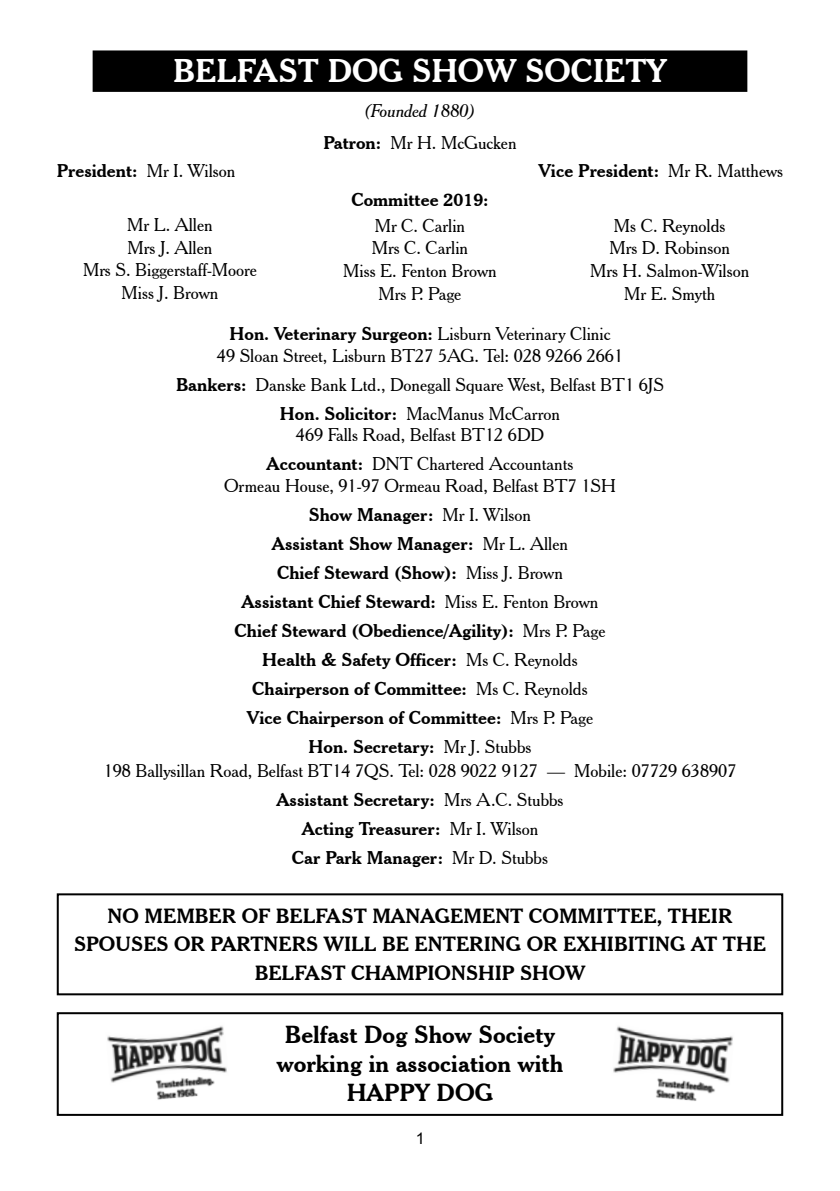
<style>
.page{position:relative;width:840px;height:1191px;background:#fff}
.page>*{position:absolute;margin:0;border:0;box-sizing:border-box;transform-origin:0 0}
.t1{font:700 32px "Cheltenham BT";color:#fff}
.t2{font:700 24px/28.8px "Cheltenham BT";color:#000;text-align:center}
.t3{font:700 20px/28px "Cheltenham BT";color:#000;text-align:center}
.t4{font:18px/22.8px "Cheltenham BT";color:#000;text-align:center}
.t5{font:700 18px/29px "Cheltenham BT";color:#000;text-align:center}
.t6{font:italic 18px/31.4px "Cheltenham BT";color:#000;text-align:center}
.t7{font:16px "Arial";color:#000}
.s1{font-weight:700;font-style:normal}
.s2{font-style:normal}
.s3{font-weight:400}
.s4{font-weight:700}
</style>
<div class="page">
<div style="left:94px;top:51px;width:652px;height:40px;background:#000"></div>
<div style="left:93px;top:50px;width:654px;height:42px;border:2px solid #000"></div>
<div style="left:57px;top:1012px;width:725px;height:103px;border:2px solid #000"></div>
<div style="left:57px;top:893px;width:725px;height:102px;border:2px solid #000"></div>
<img style="left:107px;top:1026px;width:120px;height:74px">
<img style="left:613px;top:1026px;width:120px;height:75px">
<h1 class="t1" style="left:173px;top:51px;width:494px">BELFAST DOG SHOW SOCIETY</h1>
<p class="t6" style="left:323px;top:95px;width:194px">(Founded 1880)<br><span class="s1">Patron:</span> <span class="s2">Mr H. McGucken</span></p>
<p class="t5" style="left:57px;top:156px;width:180px">President: <span class="s3">Mr I. Wilson</span></p>
<p class="t5" style="left:538px;top:156px;width:246px">Vice President: <span class="s3">Mr R. Matthews</span></p>
<p class="t5" style="left:351px;top:184px;width:139px">Committee 2019:</p>
<p class="t4" style="left:83px;top:213px;width:175px">Mr L. Allen<br>Mrs J. Allen<br>Mrs S. Biggerstaff-Moore<br>Miss J. Brown</p>
<p class="t4" style="left:343px;top:214px;width:155px">Mr C. Carlin<br>Mrs C. Carlin<br>Miss E. Fenton Brown<br>Mrs P. Page</p>
<p class="t4" style="left:589px;top:214px;width:161px">Ms C. Reynolds<br>Mrs D. Robinson<br>Mrs H. Salmon-Wilson<br>Mr E. Smyth</p>
<p class="t4" style="left:217px;top:323px;width:407px;line-height:21.6px"><span class="s4">Hon. Veterinary Surgeon:</span> Lisburn Veterinary Clinic<br>49 Sloan Street, Lisburn BT27 5AG. Tel: 028 9266 2661</p>
<p class="t4" style="left:176px;top:369px;width:489px;line-height:29px"><span class="s4">Bankers:</span> Danske Bank Ltd., Donegall Square West, Belfast BT1 6JS<br><span class="s4">Hon. Solicitor:</span> MacManus McCarron</p>
<p class="t4" style="left:266px;top:420px;width:308px;line-height:29px">469 Falls Road, Belfast BT12 6DD<br><span class="s4">Accountant:</span> DNT Chartered Accountants</p>
<p class="t5" style="left:224px;top:470px;width:393px"><span class="s3">Ormeau House, 91-97 Ormeau Road, Belfast BT7 1SH </span>Show Manager: <span class="s3">Mr I. Wilson<br></span>Assistant Show Manager: <span class="s3">Mr L. Allen<br></span>Chief Steward (Show): <span class="s3">Miss J. Brown<br></span>Assistant Chief Steward: <span class="s3">Miss E. Fenton Brown </span>Chief Steward (Obedience/Agility): <span class="s3">Mrs P. Page </span>Health &amp; Safety Officer: <span class="s3">Ms C. Reynolds </span>Chairperson of Committee: <span class="s3">Ms C. Reynolds<br></span>Vice Chairperson of Committee: <span class="s3">Mrs P. Page<br></span>Hon. Secretary: <span class="s3">Mr J. Stubbs</span></p>
<p class="t4" style="left:104px;top:756px;width:634px;line-height:29px">198 Ballysillan Road, Belfast BT14 7QS. Tel: 028 9022 9127 — Mobile: 07729 638907<br><span class="s4">Assistant Secretary:</span> Mrs A.C. Stubbs<br><span class="s4">Acting Treasurer:</span> Mr I. Wilson<br><span class="s4">Car Park Manager:</span> Mr D. Stubbs</p>
<p class="t3" style="left:74px;top:902px;width:693px">NO MEMBER OF BELFAST MANAGEMENT COMMITTEE, THEIR<br>SPOUSES OR PARTNERS WILL BE ENTERING OR EXHIBITING AT THE<br>BELFAST CHAMPIONSHIP SHOW</p>
<h2 class="t2" style="left:276px;top:1020px;width:288px">Belfast Dog Show Society working in association with<br>HAPPY DOG</h2>
<p class="t7" style="left:415px;top:1127px;width:10px">1</p>
</div>
